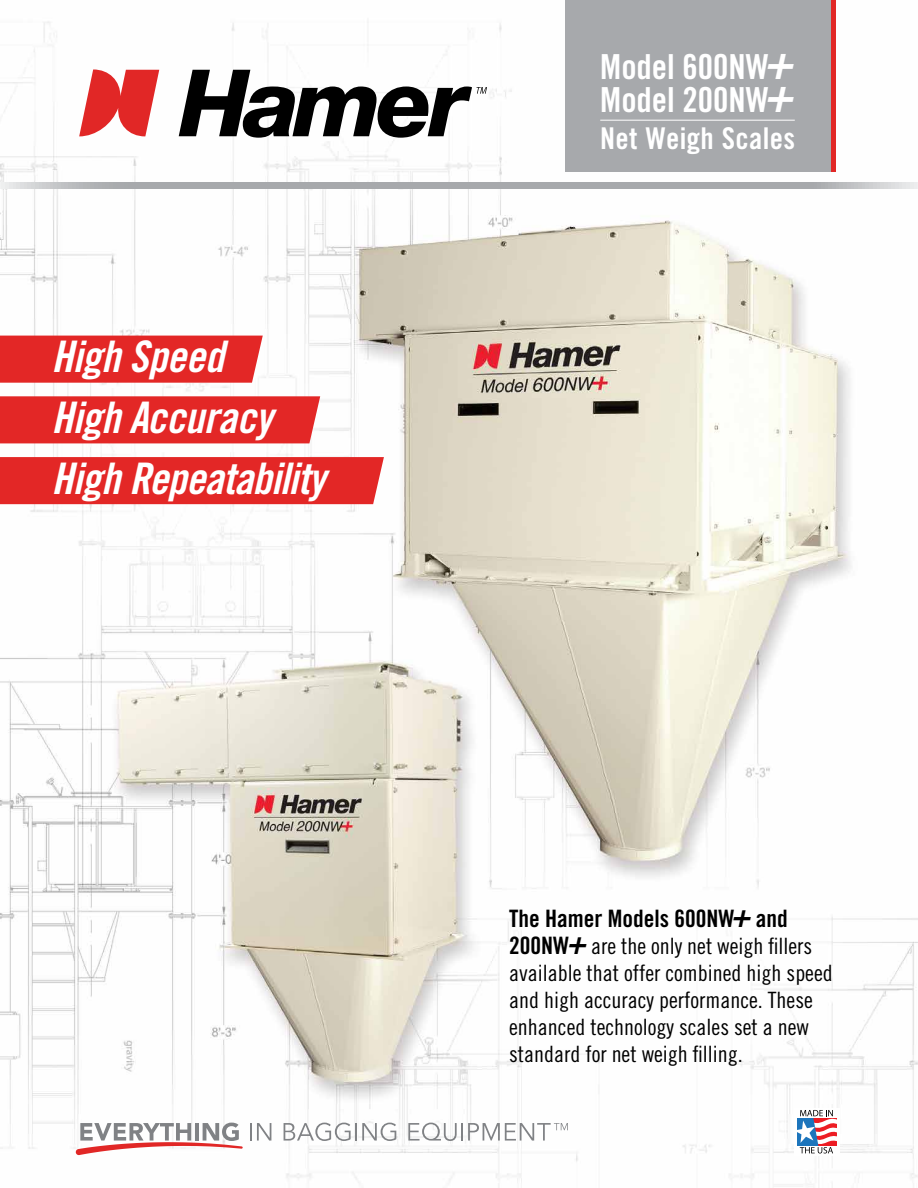
<style>
.page{position:relative;width:918px;height:1188px;background:#fff}
.page>*{position:absolute;margin:0;border:0;box-sizing:border-box;transform-origin:0 0}
.t1{font:43.5px/60.8px "Trade Gothic Bold Cond Twenty Obl";letter-spacing:-.01em;color:#fff}
.t2{font:34.5px/33px "Trade Gothic Bold Cond Twenty";color:#fff}
.t3{font:30px "Trade Gothic Bold Cond Twenty";letter-spacing:.01em;color:#fff}
.t4{font:24px "Trade Gothic Bold Cond Twenty";color:#000}
.t5{font:22.5px/27px "Trade Gothic Cond Eighteen";color:#000}
.s1{font-family:"Trade Gothic Bold Cond Twenty Obl";font-size:49.5px}
.s2{font-family:"Trade Gothic Bold Cond Twenty Obl";font-size:33px}
.s3{font-family:"Trade Gothic Bold Cond Twenty";font-size:24px}
</style>
<div class="page">
<img style="left:0;top:21px;width:918px;height:1167px">
<div style="left:573px;top:0;width:263px;height:171px;background:linear-gradient(to bottom,#e12726,#e12726)"></div>
<div style="left:565px;top:0;width:265px;height:171px;background:#a7a9ac"></div>
<svg style="left:0;top:183px;width:918px;height:6px;background:#afb0b3"></svg>
<svg style="left:250px;top:1123px;width:21px;height:18px"></svg>
<svg style="left:284px;top:1123px;width:112px;height:18px"></svg>
<svg style="left:408px;top:1123px;width:160px;height:18px"></svg>
<svg style="left:76px;top:1123px;width:167px;height:32px"></svg>
<div style="left:794px;top:1108px;width:45px;height:47px;background:#fff"></div>
<svg style="left:797px;top:1110px;width:39px;height:43px"></svg>
<svg style="left:79px;top:69px;width:80px;height:67px"></svg>
<svg style="left:179px;top:70px;width:308px;height:68px"></svg>
<hr style="left:600px;top:120px;width:195px;height:1px;background:#fff">
<div style="left:0;top:457px;width:384px;height:47px;background:#e32726"></div>
<div style="left:0;top:396px;width:320px;height:47px;background:#e32726"></div>
<div style="left:0;top:336px;width:263px;height:47px;background:#e32726"></div>
<h1 class="t1" style="left:52px;top:326px;width:275px">High Speed<br>High Accuracy<br>High Repeatability</h1>
<h2 class="t2" style="left:600px;top:50px;width:194px">Model 600NW<span class="s1">+<br></span>Model 200NW<span class="s1">+</span></h2>
<h3 class="t3" style="left:600px;top:120px;width:196px">Net Weigh Scales</h3>
<p class="t4" style="left:509px;top:904px;width:280px">The Hamer Models 600NW<span class="s2">+</span> and</p>
<p class="t5" style="left:509px;top:932px;width:325px"><span class="s3">200NW</span><span class="s2">+</span> are the only net weigh fillers available that offer combined high speed and high accuracy performance. These enhanced technology scales set a new standard for net weigh filling.</p>
</div>
